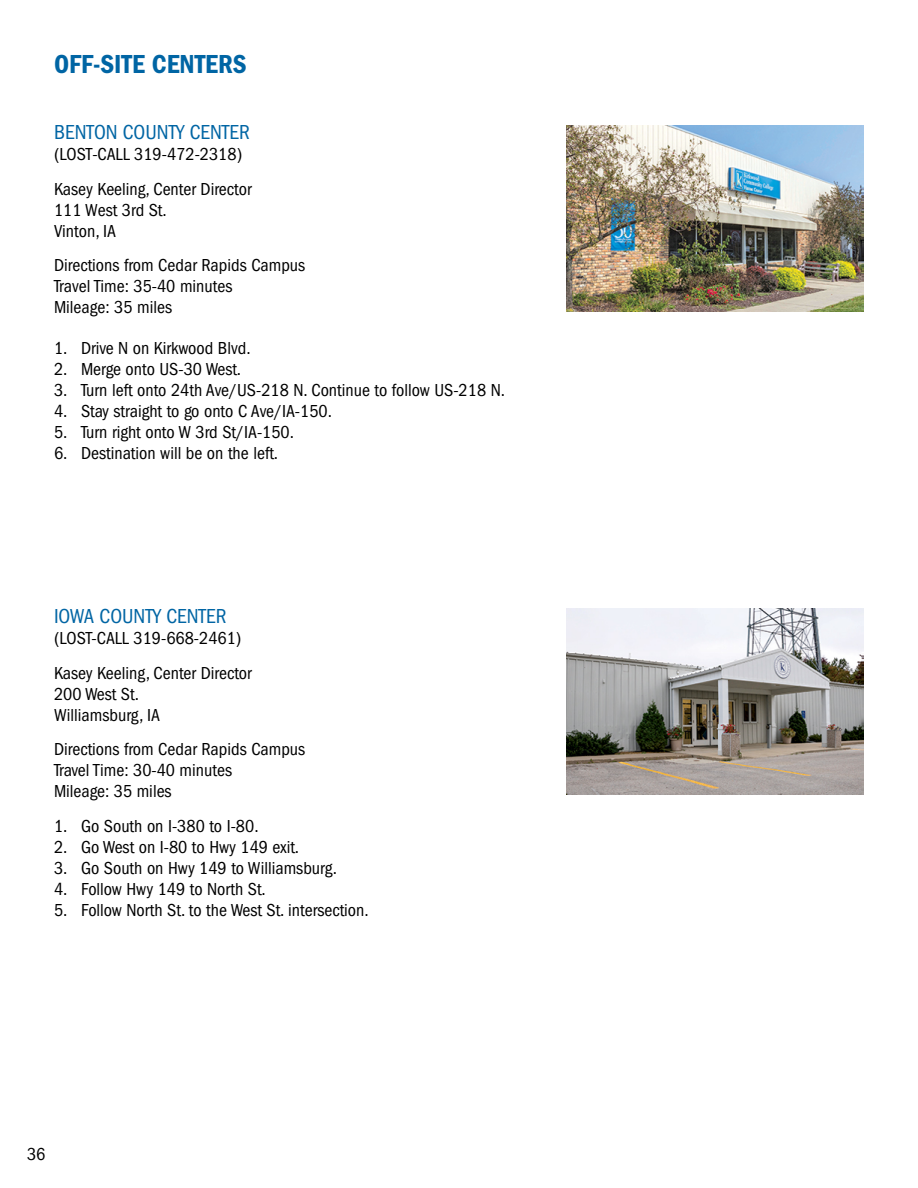
<style>
.page{position:relative;width:918px;height:1188px;background:#fff}
.page>*{position:absolute;margin:0;border:0;box-sizing:border-box;transform-origin:0 0}
.t1{font:27px "ITC Franklin Gothic Std Dm Cd";color:#0065a4}
.t2{font:condensed 21px "ITC Franklin Gothic Std";color:#0065a4}
.t3{font:condensed 18px/21px "ITC Franklin Gothic Std";color:#000}
</style>
<div class="page">
<img style="left:566px;top:125px;width:298px;height:186px">
<img style="left:566px;top:609px;width:298px;height:186px">
<h2 class="t1" style="left:54px;top:48px;width:194px">OFF-SITE CENTERS</h2>
<p class="t2" style="left:54px;top:121px;width:197px">BENTON COUNTY CENTER</p>
<p class="t3" style="left:54px;top:137px;width:199px;line-height:34.5px">(LOST-CALL 319-472-2318)<br>Kasey Keeling, Center Director</p>
<p class="t3" style="left:54px;top:200px;width:114px">111 West 3rd St.<br>Vinton, IA</p>
<p class="t3" style="left:54px;top:255px;width:253px">Directions from Cedar Rapids Campus<br>Travel Time: 35-40 minutes<br>Mileage: 35 miles</p>
<p class="t3" style="left:54px;top:338px;width:198px">1. Drive N on Kirkwood Blvd.</p>
<p class="t3" style="left:54px;top:359px;width:189px">2. Merge onto US-30 West.</p>
<p class="t3" style="left:54px;top:380px;width:453px">3. Turn left onto 24th Ave/US-218 N. Continue to follow US-218 N.</p>
<p class="t3" style="left:54px;top:401px;width:280px">4. Stay straight to go onto C Ave/IA-150.</p>
<p class="t3" style="left:54px;top:422px;width:242px">5. Turn right onto W 3rd St/IA-150.</p>
<p class="t3" style="left:54px;top:443px;width:226px">6. Destination will be on the left.</p>
<h3 class="t2" style="left:54px;top:604px;width:174px">IOWA COUNTY CENTER</h3>
<p class="t3" style="left:54px;top:628px;width:189px">(LOST-CALL 319-668-2461)</p>
<p class="t3" style="left:54px;top:662px;width:199px">Kasey Keeling, Center Director<br>200 West St.<br>Williamsburg, IA</p>
<p class="t3" style="left:54px;top:739px;width:253px">Directions from Cedar Rapids Campus<br>Travel Time: 30-40 minutes<br>Mileage: 35 miles</p>
<p class="t3" style="left:54px;top:815px;width:206px">1. Go South on I-380 to I-80.</p>
<p class="t3" style="left:54px;top:836px;width:247px">2. Go West on I-80 to Hwy 149 exit.</p>
<p class="t3" style="left:54px;top:857px;width:285px">3. Go South on Hwy 149 to Williamsburg.</p>
<p class="t3" style="left:54px;top:878px;width:213px">4. Follow Hwy 149 to North St.</p>
<p class="t3" style="left:54px;top:899px;width:316px">5. Follow North St. to the West St. intersection.</p>
<p class="t3" style="left:27px;top:1144px;width:20px">36</p>
</div>
